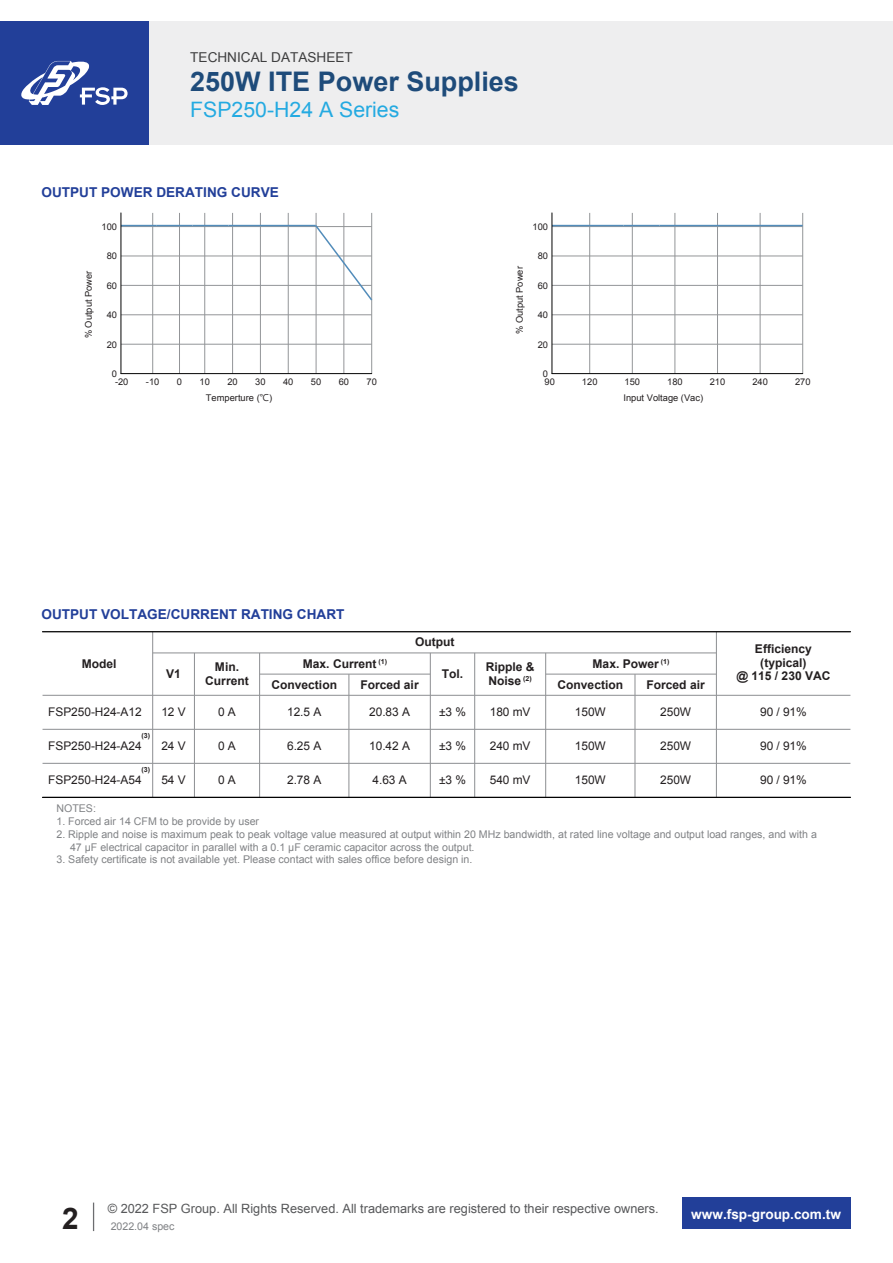
<style>
.page{position:relative;width:893px;height:1263px;background:#fff}
.page>*{position:absolute;margin:0;border:0;box-sizing:border-box;transform-origin:0 0}
.t1{font:700 29.7px "Arial";color:#231f20}
.t2{font:700 27px "Arial";color:#1e4b7a}
.t3{font:21.3px "Arial";color:#24aae1}
.t4{font:700 13.65px "Arial";color:#223f99}
.t5{font:700 13.65px "Arial";color:#fff}
.t6{font:13.65px "Arial";color:#3e3e3f}
.t7{font:12.75px "Arial";color:#57585a}
.t8{font:700 12px/13.6px "Arial";color:#231f20;text-align:center}
.t9{font:11.85px "Arial";letter-spacing:-.005em;color:#231f20}
.t10{font:10.65px/12.8px "Arial";color:#808285}
.t11{font:9.3px/7.8px "Arial";color:#231f20}
.t12{font:700 7.05px "Arial";color:#231f20}
.s1{font-family:"Microsoft Jheng Hei"}
</style>
<div class="page">
<svg style="left:93px;top:1202px;width:1px;height:29px"></svg>
<div style="left:682px;top:1197px;width:168px;height:32px;background:#223f99"></div>
<hr style="left:152px;top:213px;width:1px;height:161px;background:#939598">
<hr style="left:179px;top:213px;width:1px;height:161px;background:#939598">
<hr style="left:204px;top:213px;width:1px;height:161px;background:#939598">
<hr style="left:232px;top:213px;width:1px;height:161px;background:#939598">
<hr style="left:260px;top:213px;width:1px;height:161px;background:#939598">
<hr style="left:288px;top:213px;width:1px;height:161px;background:#939598">
<hr style="left:316px;top:213px;width:1px;height:161px;background:#939598">
<hr style="left:371px;top:213px;width:1px;height:161px;background:#939598">
<hr style="left:344px;top:213px;width:1px;height:161px;background:#939598">
<hr style="left:121px;top:344px;width:251px;height:1px;background:#939598">
<hr style="left:121px;top:314px;width:251px;height:1px;background:#939598">
<hr style="left:121px;top:285px;width:251px;height:1px;background:#939598">
<hr style="left:121px;top:256px;width:251px;height:1px;background:#939598">
<hr style="left:121px;top:226px;width:251px;height:1px;background:#939598">
<hr style="left:121px;top:225px;width:36px;height:1px;background:#528cba">
<hr style="left:157px;top:225px;width:36px;height:1px;background:#528cba">
<hr style="left:193px;top:225px;width:35px;height:1px;background:#528cba">
<hr style="left:228px;top:225px;width:88px;height:1px;background:#528cba">
<svg style="left:314px;top:223px;width:59px;height:79px"></svg>
<hr style="left:121px;top:373px;width:251px;height:1px;background:#030303">
<hr style="left:121px;top:213px;width:1px;height:161px;background:#030303">
<hr style="left:589px;top:213px;width:1px;height:161px;background:#939598">
<hr style="left:802px;top:213px;width:1px;height:161px;background:#939598">
<hr style="left:760px;top:213px;width:1px;height:161px;background:#939598">
<hr style="left:717px;top:213px;width:1px;height:161px;background:#939598">
<hr style="left:675px;top:213px;width:1px;height:161px;background:#939598">
<hr style="left:632px;top:213px;width:1px;height:161px;background:#939598">
<hr style="left:552px;top:344px;width:251px;height:1px;background:#939598">
<hr style="left:552px;top:314px;width:251px;height:1px;background:#939598">
<hr style="left:552px;top:285px;width:251px;height:1px;background:#939598">
<hr style="left:552px;top:256px;width:251px;height:1px;background:#939598">
<hr style="left:552px;top:226px;width:251px;height:1px;background:#939598">
<hr style="left:552px;top:373px;width:251px;height:1px;background:#030303">
<hr style="left:552px;top:225px;width:72px;height:1px;background:#528cba">
<hr style="left:624px;top:225px;width:35px;height:1px;background:#528cba">
<hr style="left:659px;top:225px;width:144px;height:1px;background:#528cba">
<hr style="left:552px;top:213px;width:1px;height:161px;background:#030303">
<div style="left:0;top:21px;width:893px;height:124px;background:#eeeeef"></div>
<div style="left:0;top:21px;width:149px;height:124px;background:#223f99"></div>
<svg style="left:21px;top:61px;width:107px;height:44px"></svg>
<hr style="left:43px;top:695px;width:807px;height:1px;background:#939598">
<hr style="left:43px;top:729px;width:807px;height:1px;background:#939598">
<hr style="left:43px;top:763px;width:807px;height:1px;background:#939598">
<hr style="left:153px;top:652px;width:563px;height:1px;background:#939598">
<hr style="left:260px;top:674px;width:170px;height:1px;background:#939598">
<hr style="left:546px;top:674px;width:170px;height:1px;background:#939598">
<hr style="left:194px;top:653px;width:1px;height:144px;background:#939598">
<hr style="left:348px;top:674px;width:1px;height:123px;background:#939598">
<hr style="left:259px;top:653px;width:1px;height:144px;background:#939598">
<hr style="left:152px;top:632px;width:1px;height:165px;background:#939598">
<hr style="left:474px;top:653px;width:1px;height:144px;background:#939598">
<hr style="left:430px;top:653px;width:1px;height:144px;background:#939598">
<hr style="left:545px;top:653px;width:1px;height:144px;background:#939598">
<hr style="left:634px;top:674px;width:1px;height:123px;background:#939598">
<hr style="left:716px;top:632px;width:1px;height:165px;background:#939598">
<hr style="left:43px;top:797px;width:807px;height:1px;background:#030303">
<hr style="left:43px;top:631px;width:807px;height:1px;background:#030303">
<p class="t6" style="left:190px;top:48px;width:164px">TECHNICAL DATASHEET</p>
<h2 class="t2" style="left:190px;top:64px;width:330px">250W ITE Power Supplies</h2>
<h3 class="t3" style="left:190px;top:95px;width:211px">FSP250-H24 A Series</h3>
<p class="t4" style="left:41px;top:183px;width:239px">OUTPUT POWER DERATING CURVE</p>
<p class="t11" style="left:101px;top:223px;width:17px">100</p>
<p class="t11" style="left:532px;top:223px;width:17px">100</p>
<p class="t11" style="left:107px;top:252px;width:12px">80</p>
<p class="t11" style="left:538px;top:252px;width:12px">80</p>
<p class="t11" style="left:85px;top:338px;width:69px;rotate:-90deg">% Output Power</p>
<p class="t11" style="left:107px;top:282px;width:12px">60</p>
<p class="t11" style="left:107px;top:311px;width:12px">40</p>
<p class="t11" style="left:516px;top:334px;width:69px;rotate:-90deg">% Output Power</p>
<p class="t11" style="left:538px;top:282px;width:12px">60</p>
<p class="t11" style="left:538px;top:311px;width:12px">40</p>
<p class="t11" style="left:107px;top:341px;width:12px">20</p>
<p class="t11" style="left:538px;top:341px;width:12px">20</p>
<p class="t11" style="left:115px;top:370px;width:15px;text-indent:-3px">0 -20</p>
<p class="t11" style="left:146px;top:378px;width:15px">-10</p>
<p class="t11" style="left:177px;top:378px;width:7px">0</p>
<p class="t11" style="left:200px;top:378px;width:12px">10</p>
<p class="t11" style="left:227px;top:378px;width:12px">20</p>
<p class="t11" style="left:255px;top:378px;width:12px">30</p>
<p class="t11" style="left:283px;top:378px;width:12px">40</p>
<p class="t11" style="left:311px;top:378px;width:12px">50</p>
<p class="t11" style="left:339px;top:378px;width:12px">60</p>
<p class="t11" style="left:367px;top:378px;width:12px">70</p>
<p class="t11" style="left:543px;top:370px;width:7px">0</p>
<p class="t11" style="left:545px;top:378px;width:12px">90</p>
<p class="t11" style="left:582px;top:378px;width:17px">120</p>
<p class="t11" style="left:625px;top:378px;width:17px">150</p>
<p class="t11" style="left:667px;top:378px;width:17px">180</p>
<p class="t11" style="left:710px;top:378px;width:17px">210</p>
<p class="t11" style="left:752px;top:378px;width:17px">240</p>
<p class="t11" style="left:795px;top:378px;width:17px">270</p>
<p class="t11" style="left:206px;top:393px;width:68px">Temperture (<span class="s1">℃</span>)</p>
<p class="t11" style="left:623px;top:393px;width:81px">Input Voltage (Vac)</p>
<p class="t4" style="left:41px;top:605px;width:305px">OUTPUT VOLTAGE/CURRENT RATING CHART</p>
<p class="t8" style="left:82px;top:657px;width:36px">Model</p>
<p class="t9" style="left:48px;top:704px;width:95px">FSP250-H24-A12</p>
<p class="t9" style="left:48px;top:738px;width:95px">FSP250-H24-A24</p>
<p class="t12" style="left:142px;top:731px;width:10px">(3)</p>
<p class="t12" style="left:142px;top:765px;width:10px">(3)</p>
<p class="t9" style="left:48px;top:772px;width:95px">FSP250-H24-A54</p>
<p class="t8" style="left:166px;top:667px;width:16px">V1</p>
<p class="t9" style="left:161px;top:704px;width:26px">12 V</p>
<p class="t9" style="left:161px;top:738px;width:26px">24 V</p>
<p class="t9" style="left:161px;top:772px;width:26px">54 V</p>
<p class="t8" style="left:205px;top:661px;width:45px">Min.<br>Current</p>
<p class="t9" style="left:218px;top:704px;width:19px">0 A</p>
<p class="t9" style="left:218px;top:738px;width:19px">0 A</p>
<p class="t9" style="left:218px;top:772px;width:19px">0 A</p>
<p class="t8" style="left:415px;top:636px;width:41px">Output</p>
<p class="t8" style="left:303px;top:658px;width:86px">Max. Current <sup>(1)</sup></p>
<p class="t12" style="left:661px;top:657px;width:10px">(1)</p>
<p class="t8" style="left:593px;top:658px;width:68px">Max. Power</p>
<p class="t8" style="left:486px;top:661px;width:50px;text-align:left">Ripple &amp;<br>Noise <sup>(2)</sup></p>
<p class="t9" style="left:490px;top:704px;width:42px">180 mV</p>
<p class="t9" style="left:490px;top:738px;width:42px">240 mV</p>
<p class="t9" style="left:490px;top:772px;width:42px">540 mV</p>
<p class="t8" style="left:442px;top:667px;width:23px">Tol.</p>
<p class="t9" style="left:439px;top:704px;width:28px">±3 %</p>
<p class="t9" style="left:439px;top:738px;width:28px">±3 %</p>
<p class="t9" style="left:439px;top:772px;width:28px">±3 %</p>
<p class="t8" style="left:271px;top:678px;width:67px">Convection</p>
<p class="t8" style="left:557px;top:678px;width:67px">Convection</p>
<p class="t8" style="left:360px;top:678px;width:60px">Forced air</p>
<p class="t8" style="left:646px;top:678px;width:60px">Forced air</p>
<p class="t9" style="left:287px;top:704px;width:36px">12.5 A</p>
<p class="t9" style="left:287px;top:738px;width:36px">6.25 A</p>
<p class="t9" style="left:287px;top:772px;width:36px">2.78 A</p>
<p class="t9" style="left:369px;top:704px;width:42px">20.83 A</p>
<p class="t9" style="left:369px;top:738px;width:42px">10.42 A</p>
<p class="t9" style="left:372px;top:772px;width:36px">4.63 A</p>
<p class="t9" style="left:575px;top:704px;width:32px">150W</p>
<p class="t9" style="left:575px;top:738px;width:32px">150W</p>
<p class="t9" style="left:575px;top:772px;width:32px">150W</p>
<p class="t9" style="left:660px;top:704px;width:32px">250W</p>
<p class="t9" style="left:660px;top:738px;width:32px">250W</p>
<p class="t9" style="left:660px;top:772px;width:32px">250W</p>
<p class="t8" style="left:736px;top:642px;width:96px">Efficiency (typical)<br>@ 115 / 230 VAC</p>
<p class="t9" style="left:760px;top:704px;width:48px">90 / 91%</p>
<p class="t9" style="left:760px;top:738px;width:48px">90 / 91%</p>
<p class="t9" style="left:760px;top:772px;width:48px">90 / 91%</p>
<p class="t10" style="left:56px;top:802px;width:41px">NOTES:</p>
<p class="t10" style="left:56px;top:815px;width:204px">1. Forced air 14 CFM to be provide by user</p>
<p class="t10" style="left:70px;top:828px;width:748px;text-indent:-14px">2. Ripple and noise is maximum peak to peak voltage value measured at output within 20 MHz bandwidth, at rated line voltage and output load ranges, and with a<br>47 μF electrical capacitor in parallel with a 0.1 μF ceramic capacitor across the output.</p>
<p class="t10" style="left:56px;top:853px;width:417px">3. Safety certificate is not available yet. Please contact with sales office before design in.</p>
<p class="t7" style="left:108px;top:1200px;width:553px">© 2022 FSP Group. All Rights Reserved. All trademarks are registered to their respective owners.</p>
<p class="t10" style="left:111px;top:1220px;width:65px">2022.04 spec</p>
<h1 class="t1" style="left:62px;top:1199px;width:18px">2</h1>
<p class="t5" style="left:691px;top:1205px;width:151px">www.fsp-group.com.tw</p>
</div>
